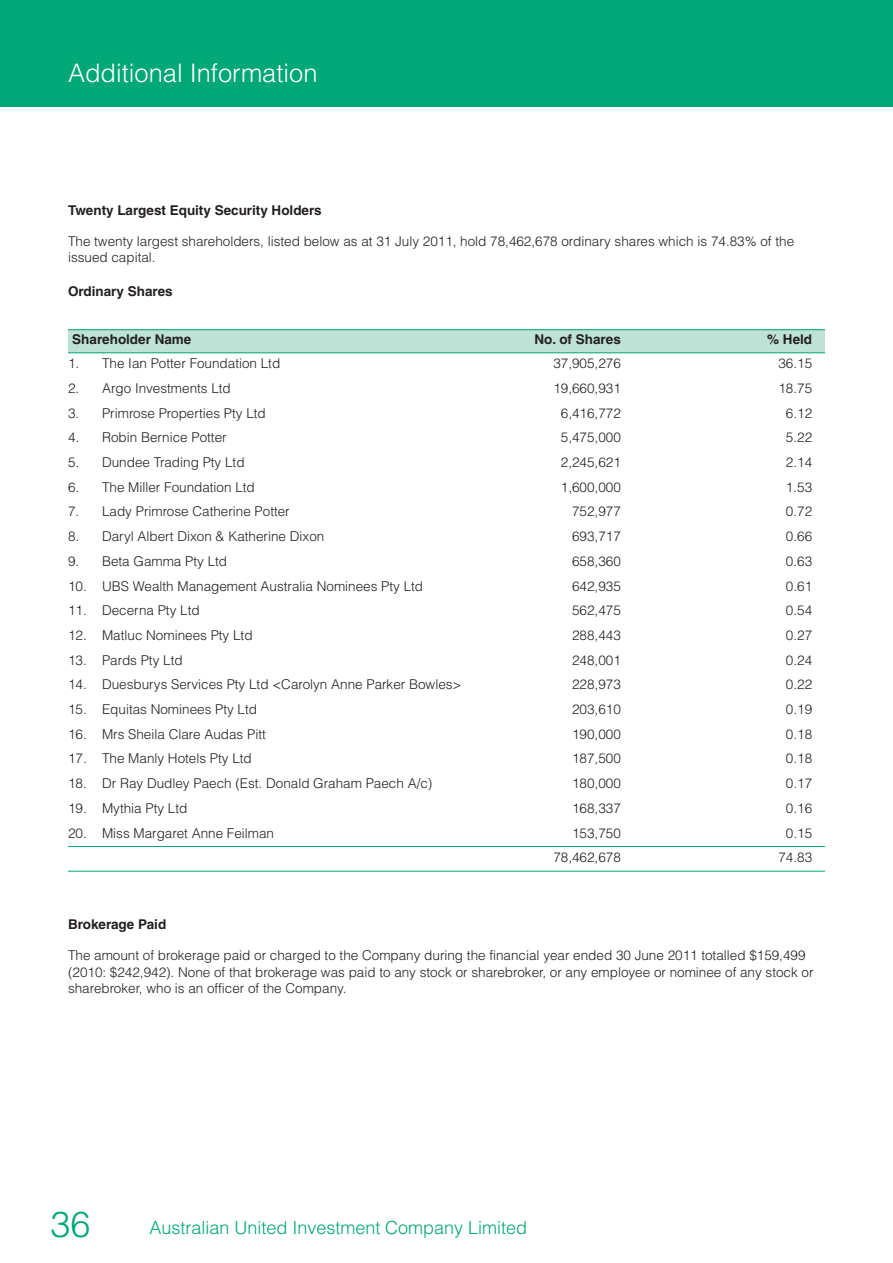
<style>
.page{position:relative;width:893px;height:1263px;background:#fff}
.page>*{position:absolute;margin:0;border:0;box-sizing:border-box;transform-origin:0 0}
.t1{font:300 36px "Helvetica";color:#00a777}
.t2{font:300 25.5px "Helvetica";color:#fff}
.t3{font:300 18px "Helvetica";color:#00a777}
.t4{font:300 13.5px/16.2px "Helvetica";color:#231f20}
.t5{font:700 13.5px "Helvetica";color:#231f20}
</style>
<div class="page">
<div style="left:68px;top:330px;width:757px;height:23px;background:#bee2d6"></div>
<hr style="left:68px;top:352px;width:757px;height:1px;background:#00a777">
<hr style="left:68px;top:329px;width:757px;height:1px;background:#00a777">
<div style="left:0;top:0;width:893px;height:106px;background:#00a777"></div>
<hr style="left:68px;top:846px;width:757px;height:1px;background:#00a777">
<hr style="left:68px;top:871px;width:757px;height:1px;background:#00a777">
<h2 class="t2" style="left:68px;top:64px;width:251px">Additional Information</h2>
<p class="t5" style="left:68px;top:202px;width:255px">Twenty Largest Equity Security Holders</p>
<p class="t4" style="left:68px;top:235px;width:728px">The twenty largest shareholders, listed below as at 31 July 2011, hold 78,462,678 ordinary shares which is 74.83% of the issued capital.</p>
<p class="t5" style="left:68px;top:283px;width:106px">Ordinary Shares</p>
<p class="t5" style="left:72px;top:332px;width:121px">Shareholder Name</p>
<p class="t5" style="left:534px;top:332px;width:88px">No. of Shares</p>
<p class="t5" style="left:767px;top:332px;width:46px">% Held</p>
<p class="t4" style="left:68px;top:357px;width:214px">1. The Ian Potter Foundation Ltd</p>
<p class="t4" style="left:553px;top:357px;width:69px">37,905,276</p>
<p class="t4" style="left:778px;top:357px;width:35px">36.15</p>
<p class="t4" style="left:68px;top:381px;width:164px">2. Argo Investments Ltd</p>
<p class="t4" style="left:553px;top:381px;width:69px">19,660,931</p>
<p class="t4" style="left:778px;top:381px;width:35px">18.75</p>
<p class="t4" style="left:68px;top:406px;width:199px">3. Primrose Properties Pty Ltd</p>
<p class="t4" style="left:561px;top:406px;width:61px">6,416,772</p>
<p class="t4" style="left:786px;top:406px;width:28px">6.12</p>
<p class="t4" style="left:68px;top:431px;width:160px">4. Robin Bernice Potter</p>
<p class="t4" style="left:561px;top:431px;width:61px">5,475,000</p>
<p class="t4" style="left:786px;top:431px;width:28px">5.22</p>
<p class="t4" style="left:68px;top:455px;width:178px">5. Dundee Trading Pty Ltd</p>
<p class="t4" style="left:561px;top:455px;width:61px">2,245,621</p>
<p class="t4" style="left:786px;top:455px;width:28px">2.14</p>
<p class="t4" style="left:68px;top:480px;width:188px">6. The Miller Foundation Ltd</p>
<p class="t4" style="left:561px;top:480px;width:61px">1,600,000</p>
<p class="t4" style="left:786px;top:480px;width:28px">1.53</p>
<p class="t4" style="left:68px;top:505px;width:223px">7. Lady Primrose Catherine Potter</p>
<p class="t4" style="left:572px;top:505px;width:50px">752,977</p>
<p class="t4" style="left:786px;top:505px;width:28px">0.72</p>
<p class="t4" style="left:68px;top:529px;width:258px">8. Daryl Albert Dixon &amp; Katherine Dixon</p>
<p class="t4" style="left:572px;top:529px;width:50px">693,717</p>
<p class="t4" style="left:786px;top:529px;width:28px">0.66</p>
<p class="t4" style="left:68px;top:554px;width:161px">9. Beta Gamma Pty Ltd</p>
<p class="t4" style="left:572px;top:554px;width:50px">658,360</p>
<p class="t4" style="left:786px;top:554px;width:28px">0.63</p>
<p class="t4" style="left:68px;top:579px;width:357px">10. UBS Wealth Management Australia Nominees Pty Ltd</p>
<p class="t4" style="left:572px;top:579px;width:50px">642,935</p>
<p class="t4" style="left:786px;top:579px;width:28px">0.61</p>
<p class="t4" style="left:68px;top:604px;width:133px">11. Decerna Pty Ltd</p>
<p class="t4" style="left:572px;top:604px;width:50px">562,475</p>
<p class="t4" style="left:786px;top:604px;width:28px">0.54</p>
<p class="t4" style="left:68px;top:628px;width:186px">12. Matluc Nominees Pty Ltd</p>
<p class="t4" style="left:572px;top:628px;width:50px">288,443</p>
<p class="t4" style="left:786px;top:628px;width:28px">0.27</p>
<p class="t4" style="left:68px;top:653px;width:116px">13. Pards Pty Ltd</p>
<p class="t4" style="left:572px;top:653px;width:50px">248,001</p>
<p class="t4" style="left:786px;top:653px;width:28px">0.24</p>
<p class="t4" style="left:68px;top:678px;width:395px">14. Duesburys Services Pty Ltd &lt;Carolyn Anne Parker Bowles&gt;</p>
<p class="t4" style="left:572px;top:678px;width:50px">228,973</p>
<p class="t4" style="left:786px;top:678px;width:28px">0.22</p>
<p class="t4" style="left:68px;top:702px;width:191px">15. Equitas Nominees Pty Ltd</p>
<p class="t4" style="left:572px;top:702px;width:50px">203,610</p>
<p class="t4" style="left:786px;top:702px;width:28px">0.19</p>
<p class="t4" style="left:68px;top:727px;width:199px">16. Mrs Sheila Clare Audas Pitt</p>
<p class="t4" style="left:572px;top:727px;width:50px">190,000</p>
<p class="t4" style="left:786px;top:727px;width:28px">0.18</p>
<p class="t4" style="left:68px;top:752px;width:185px">17. The Manly Hotels Pty Ltd</p>
<p class="t4" style="left:572px;top:752px;width:50px">187,500</p>
<p class="t4" style="left:786px;top:752px;width:28px">0.18</p>
<p class="t4" style="left:68px;top:777px;width:366px">18. Dr Ray Dudley Paech (Est. Donald Graham Paech A/c)</p>
<p class="t4" style="left:572px;top:777px;width:50px">180,000</p>
<p class="t4" style="left:786px;top:777px;width:28px">0.17</p>
<p class="t4" style="left:68px;top:801px;width:121px">19. Mythia Pty Ltd</p>
<p class="t4" style="left:572px;top:801px;width:50px">168,337</p>
<p class="t4" style="left:786px;top:801px;width:28px">0.16</p>
<p class="t4" style="left:68px;top:826px;width:208px">20. Miss Margaret Anne Feilman</p>
<p class="t4" style="left:572px;top:826px;width:50px">153,750</p>
<p class="t4" style="left:786px;top:826px;width:28px">0.15</p>
<p class="t4" style="left:553px;top:851px;width:69px">78,462,678</p>
<p class="t4" style="left:778px;top:851px;width:35px">74.83</p>
<p class="t5" style="left:68px;top:916px;width:100px">Brokerage Paid</p>
<p class="t4" style="left:68px;top:949px;width:747px">The amount of brokerage paid or charged to the Company during the financial year ended 30 June 2011 totalled $159,499 (2010: $242,942). None of that brokerage was paid to any stock or sharebroker, or any employee or nominee of any stock or sharebroker, who is an officer of the Company.</p>
<h1 class="t1" style="left:50px;top:1211px;width:41px">36</h1>
<h3 class="t3" style="left:150px;top:1221px;width:379px">Australian United Investment Company Limited</h3>
</div>
